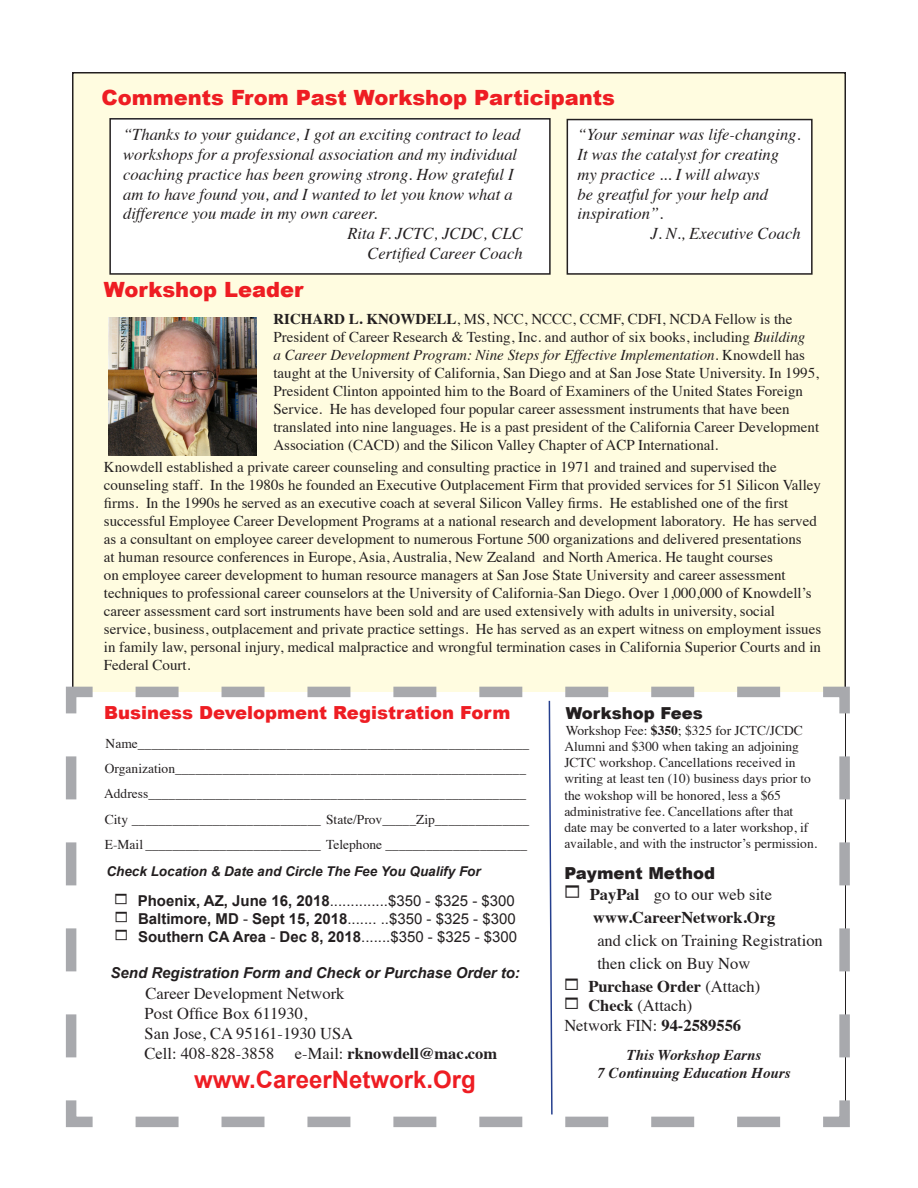
<style>
.page{position:relative;width:918px;height:1188px;background:#fff}
.page>*{position:absolute;margin:0;border:0;box-sizing:border-box;transform-origin:0 0}
.t1{font:700 24px "Arial";color:#ee1d23}
.t2{font:900 21px "Arial";color:#ee1d23}
.t3{font:900 18px "Arial";color:#ee1d23}
.t4{font:italic 16.5px/19.8px "Times";color:#231f20}
.t5{font:16.5px "Times";color:#231f20}
.t6{font:700 16.5px "Times";color:#231f20}
.t7{font:900 16.5px "Arial";color:#231f20}
.Body{font:15px/18px "Times";color:#231f20}
.t8{font:15px "Arial";color:#231f20}
.t9{font:italic 700 15px "Arial";color:#231f20}
.t10{font:700 15px "Arial";color:#231f20}
.t11{font:italic 700 15px "Times";color:#231f20}
.t12{font:13.5px "Times";color:#231f20}
.t13{font:italic 700 13.5px "Arial";color:#231f20}
.s1{font-weight:700}
.s2{font-style:italic}
.s3{font-weight:400}
</style>
<div class="page">
<div style="left:73px;top:73px;width:772px;height:1042px;background:#fffce0"></div>
<svg style="left:65px;top:681px;width:785px;height:447px"></svg>
<img style="left:108px;top:318px;width:149px;height:137px">
<div style="left:567px;top:120px;width:245px;height:154px;background:#fff"></div>
<div style="left:567px;top:119px;width:246px;height:156px;border:2px solid #231f20"></div>
<div style="left:110px;top:119px;width:440px;height:155px;background:#fff"></div>
<div style="left:109px;top:118px;width:442px;height:157px;border:2px solid #231f20"></div>
<div style="left:114px;top:687px;width:688px;height:440px;background:#fff"></div>
<p class="t2" style="left:102px;top:82px;width:515px">Comments From Past Workshop Participants</p>
<p class="t4" style="left:123px;top:124px;width:399px">“Thanks to your guidance, I got an exciting contract to lead workshops for a professional association and my individual coaching practice has been growing strong. How grateful I am to have found you, and I wanted to let you know what a difference you made in my own career.</p>
<p class="t4" style="left:347px;top:223px;width:177px">Rita F. JCTC, JCDC, CLC</p>
<p class="t4" style="left:368px;top:243px;width:157px">Certified Career Coach</p>
<p class="t4" style="left:578px;top:124px;width:225px">“Your seminar was life-changing.<br>It was the catalyst for creating my practice ... I will always<br>be greatful for your help and inspiration”.</p>
<p class="t4" style="left:650px;top:223px;width:152px">J. N., Executive Coach</p>
<p class="t2" style="left:104px;top:274px;width:201px">Workshop Leader</p>
<p class="Body" style="left:273px;top:308px;width:547px"><span class="s1">RICHARD L. KNOWDELL</span>, MS, NCC, NCCC, CCMF, CDFI, NCDA Fellow is the President of Career Research &amp; Testing, Inc. and author of six books, including <span class="s2">Building<br>a Career Development Program: Nine Steps for Effective Implementation</span>. Knowdell has taught at the University of California, San Diego and at San Jose State University. In 1995, President Clinton appointed him to the Board of Examiners of the United States Foreign Service. He has developed four popular career assessment instruments that have been translated into nine languages. He is a past president of the California Career Development Association (CACD) and the Silicon Valley Chapter of ACP International.</p>
<p class="Body" style="left:104px;top:457px;width:719px">Knowdell established a private career counseling and consulting practice in 1971 and trained and supervised the counseling staff. In the 1980s he founded an Executive Outplacement Firm that provided services for 51 Silicon Valley firms. In the 1990s he served as an executive coach at several Silicon Valley firms. He established one of the first successful Employee Career Development Programs at a national research and development laboratory. He has served as a consultant on employee career development to numerous Fortune 500 organizations and delivered presentations<br>at human resource conferences in Europe, Asia, Australia, New Zealand and North America. He taught courses<br>on employee career development to human resource managers at San Jose State University and career assessment techniques to professional career counselors at the University of California-San Diego. Over 1,000,000 of Knowdell’s career assessment card sort instruments have been sold and are used extensively with adults in university, social service, business, outplacement and private practice settings. He has served as an expert witness on employment issues in family law, personal injury, medical malpractice and wrongful termination cases in California Superior Courts and in Federal Court.</p>
<p class="t3" style="left:104px;top:700px;width:408px">Business Development Registration Form</p>
<p class="t12" style="left:106px;top:731px;width:425px">Name__________________________________________________________</p>
<p class="t12" style="left:105px;top:756px;width:423px">Organization____________________________________________________</p>
<p class="t12" style="left:104px;top:781px;width:424px">Address________________________________________________________</p>
<p class="t12" style="left:105px;top:806px;width:426px">City ____________________________ State/Prov_____Zip______________</p>
<p class="t12" style="left:105px;top:832px;width:424px">E-Mail __________________________ Telephone _____________________</p>
<p class="t13" style="left:106px;top:862px;width:376px">Check Location &amp; Date and Circle The Fee You Qualify For</p>
<p class="t8" style="left:138px;top:891px;width:379px"><span class="s1">Phoenix, AZ, June 16, 2018</span>..............$350 - $325 - $300</p>
<p class="t8" style="left:138px;top:909px;width:379px"><span class="s1">Baltimore, MD</span> - <span class="s1">Sept 15, 2018</span>....... ..$350 - $325 - $300</p>
<p class="t10" style="left:138px;top:927px;width:381px">Southern CA Area <span class="s3">-</span> Dec 8, 2018<span class="s3">.......$350 - $325 - $300</span></p>
<p class="t9" style="left:111px;top:963px;width:411px">Send Registration Form and Check or Purchase Order to:</p>
<p class="t5" style="left:146px;top:978px;width:200px">Career Development Network</p>
<p class="t5" style="left:145px;top:998px;width:164px">Post Office Box 611930,</p>
<p class="t5" style="left:145px;top:1018px;width:210px">San Jose, CA 95161-1930 USA</p>
<p class="t5" style="left:145px;top:1038px;width:131px">Cell: 408-828-3858</p>
<p class="t6" style="left:295px;top:1037px;width:204px"><span class="s3">e-Mail:</span> rknowdell@mac.com</p>
<p class="t1" style="left:194px;top:1063px;width:283px">www.CareerNetwork.Org</p>
<p class="t7" style="left:566px;top:701px;width:139px">Workshop Fees</p>
<p class="t12" style="left:566px;top:718px;width:239px">Workshop Fee: <span class="s1">$350</span>; $325 for JCTC/JCDC</p>
<p class="t12" style="left:564px;top:734px;width:236px">Alumni and $300 when taking an adjoining</p>
<p class="t12" style="left:564px;top:750px;width:233px">JCTC workshop. Cancellations received in</p>
<p class="t12" style="left:564px;top:766px;width:248px">writing at least ten (10) business days prior to</p>
<p class="t12" style="left:564px;top:782px;width:218px">the wokshop will be honored, less a $65</p>
<p class="t12" style="left:564px;top:799px;width:231px">administrative fee. Cancellations after that</p>
<p class="t12" style="left:564px;top:815px;width:246px">date may be converted to a later workshop, if</p>
<p class="t12" style="left:564px;top:831px;width:254px">available, and with the instructor’s permission.</p>
<p class="t7" style="left:564px;top:861px;width:152px">Payment Method</p>
<p class="t5" style="left:590px;top:879px;width:184px"><span class="s1">PayPal</span> go to our web site</p>
<p class="t6" style="left:593px;top:902px;width:184px">www.CareerNetwork.Org</p>
<p class="t5" style="left:597px;top:925px;width:227px">and click on Training Registration</p>
<p class="t5" style="left:597px;top:948px;width:155px">then click on Buy Now</p>
<p class="t6" style="left:588px;top:970px;width:173px">Purchase Order <span class="s3">(Attach)</span></p>
<p class="t5" style="left:588px;top:990px;width:106px"><span class="s1">Check</span> (Attach)</p>
<p class="t5" style="left:564px;top:1010px;width:178px">Network FIN: <span class="s1">94-2589556</span></p>
<p class="t11" style="left:627px;top:1041px;width:136px">This Workshop Earns</p>
<p class="t11" style="left:598px;top:1059px;width:194px">7 Continuing Education Hours</p>
</div>
